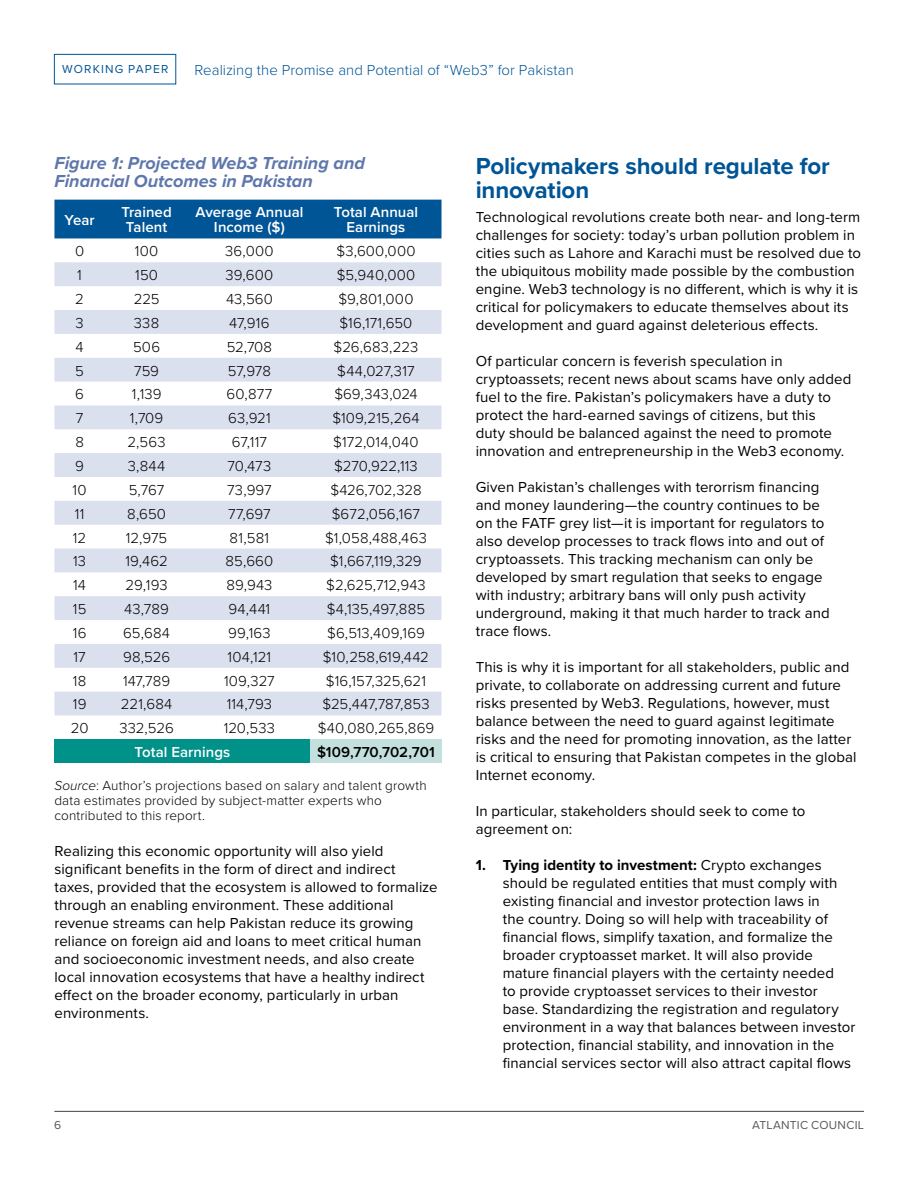
<style>
.page{position:relative;width:918px;height:1188px;background:#fff}
.page>*{position:absolute;margin:0;border:0;box-sizing:border-box;transform-origin:0 0}
.t1{font:700 24px/24px "Proxima Nova";letter-spacing:-.005em;color:#005596}
.t2{font:italic 700 18px/18px "Proxima Nova";color:#5e77ac}
.t3{font:15px/18px "Proxima Nova";letter-spacing:.005em;color:#000}
.t4{font:300 15px "Proxima Nova";letter-spacing:.005em;color:#000}
.t5{font:600 15px/15px "Proxima Nova";letter-spacing:.005em;color:#fff;text-align:center}
.t6{font:300 15px "Proxima Nova";letter-spacing:.005em;color:#005596}
.t7{font:600 15px "Proxima Nova";color:#000}
.t8{font:300 15px "Proxima Nova";letter-spacing:-.015em;color:#000}
.t9{font:300 13.5px/15px "Proxima Nova";letter-spacing:.01em;color:#000}
.t10{font:12px "Proxima Nova";letter-spacing:.02em;color:#58595b}
.t11{font:12px "Proxima Nova";letter-spacing:.095em;color:#005596}
.s1{font-style:italic}
.s2{font-weight:700}
</style>
<div class="page">
<hr style="left:54px;top:1111px;width:810px;height:1px;background:#58595b">
<div style="left:54px;top:54px;width:122px;height:30px;border:1px solid #005596"></div>
<div style="left:54px;top:200px;width:388px;height:38px;background:#005596"></div>
<svg style="left:54px;top:262px;width:388px;height:453px;fill:#dbe0ee"></svg>
<div style="left:54px;top:739px;width:256px;height:24px;background:#009189"></div>
<div style="left:310px;top:739px;width:132px;height:24px;background:#c3e0de"></div>
<p class="t11" style="left:62px;top:64px;width:107px">WORKING PAPER</p>
<p class="t6" style="left:194px;top:63px;width:381px">Realizing the Promise and Potential of “Web3” for Pakistan</p>
<p class="t2" style="left:54px;top:155px;width:312px">Figure 1: Projected Web3 Training and<br>Financial Outcomes in Pakistan</p>
<p class="t5" style="left:64px;top:213px;width:32px">Year</p>
<p class="t5" style="left:121px;top:206px;width:52px">Trained<br>Talent</p>
<p class="t5" style="left:195px;top:206px;width:109px">Average Annual<br>Income ($)</p>
<p class="t5" style="left:334px;top:206px;width:86px">Total Annual<br>Earnings</p>
<p class="t4" style="left:75px;top:245px;width:11px">0</p>
<p class="t4" style="left:135px;top:245px;width:25px">100</p>
<p class="t4" style="left:225px;top:245px;width:50px">36,000</p>
<p class="t4" style="left:336px;top:245px;width:81px">$3,600,000</p>
<p class="t4" style="left:77px;top:269px;width:6px">1</p>
<p class="t4" style="left:135px;top:269px;width:24px">150</p>
<p class="t4" style="left:226px;top:269px;width:49px">39,600</p>
<p class="t4" style="left:337px;top:269px;width:80px">$5,940,000</p>
<p class="t4" style="left:75px;top:293px;width:10px">2</p>
<p class="t4" style="left:134px;top:293px;width:27px">225</p>
<p class="t4" style="left:226px;top:293px;width:48px">43,560</p>
<p class="t4" style="left:338px;top:293px;width:77px">$9,801,000</p>
<p class="t4" style="left:76px;top:316px;width:10px">3</p>
<p class="t4" style="left:134px;top:316px;width:27px">338</p>
<p class="t4" style="left:229px;top:316px;width:42px">47,916</p>
<p class="t4" style="left:340px;top:316px;width:74px">$16,171,650</p>
<p class="t4" style="left:76px;top:340px;width:10px">4</p>
<p class="t4" style="left:133px;top:340px;width:28px">506</p>
<p class="t4" style="left:227px;top:340px;width:47px">52,708</p>
<p class="t4" style="left:334px;top:340px;width:86px">$26,683,223</p>
<p class="t4" style="left:75px;top:364px;width:10px">5</p>
<p class="t4" style="left:134px;top:364px;width:26px">759</p>
<p class="t4" style="left:228px;top:364px;width:45px">57,978</p>
<p class="t4" style="left:337px;top:364px;width:79px">$44,027,317</p>
<p class="t4" style="left:75px;top:388px;width:10px">6</p>
<p class="t4" style="left:132px;top:388px;width:31px">1,139</p>
<p class="t4" style="left:227px;top:388px;width:47px">60,877</p>
<p class="t4" style="left:334px;top:388px;width:85px">$69,343,024</p>
<p class="t4" style="left:76px;top:412px;width:9px">7</p>
<p class="t4" style="left:130px;top:412px;width:35px">1,709</p>
<p class="t4" style="left:228px;top:412px;width:44px">63,921</p>
<p class="t4" style="left:332px;top:412px;width:89px">$109,215,264</p>
<p class="t4" style="left:75px;top:436px;width:10px">8</p>
<p class="t4" style="left:128px;top:436px;width:40px">2,563</p>
<p class="t4" style="left:232px;top:436px;width:37px">67,117</p>
<p class="t4" style="left:333px;top:436px;width:87px">$172,014,040</p>
<p class="t4" style="left:75px;top:459px;width:10px">9</p>
<p class="t4" style="left:128px;top:459px;width:39px">3,844</p>
<p class="t4" style="left:228px;top:459px;width:45px">70,473</p>
<p class="t4" style="left:334px;top:459px;width:85px">$270,922,113</p>
<p class="t4" style="left:73px;top:483px;width:16px">10</p>
<p class="t4" style="left:129px;top:483px;width:37px">5,767</p>
<p class="t4" style="left:227px;top:483px;width:46px">73,997</p>
<p class="t8" style="left:330px;top:483px;width:93px">$426,702,328</p>
<p class="t4" style="left:75px;top:507px;width:11px">11</p>
<p class="t4" style="left:127px;top:507px;width:40px">8,650</p>
<p class="t4" style="left:228px;top:507px;width:44px">77,697</p>
<p class="t4" style="left:332px;top:507px;width:90px">$672,056,167</p>
<p class="t4" style="left:73px;top:531px;width:15px">12</p>
<p class="t4" style="left:126px;top:531px;width:43px">12,975</p>
<p class="t4" style="left:230px;top:531px;width:41px">81,581</p>
<p class="t4" style="left:325px;top:531px;width:103px">$1,058,488,463</p>
<p class="t4" style="left:73px;top:555px;width:14px">13</p>
<p class="t4" style="left:125px;top:555px;width:44px">19,462</p>
<p class="t4" style="left:226px;top:555px;width:49px">85,660</p>
<p class="t4" style="left:330px;top:555px;width:93px">$1,667,119,329</p>
<p class="t4" style="left:73px;top:579px;width:14px">14</p>
<p class="t4" style="left:126px;top:579px;width:44px">29,193</p>
<p class="t4" style="left:226px;top:579px;width:48px">89,943</p>
<p class="t4" style="left:326px;top:579px;width:101px">$2,625,712,943</p>
<p class="t4" style="left:73px;top:603px;width:15px">15</p>
<p class="t4" style="left:124px;top:603px;width:46px">43,789</p>
<p class="t4" style="left:229px;top:603px;width:43px">94,441</p>
<p class="t4" style="left:327px;top:603px;width:100px">$4,135,497,885</p>
<p class="t4" style="left:73px;top:626px;width:15px">16</p>
<p class="t4" style="left:123px;top:626px;width:48px">65,684</p>
<p class="t4" style="left:228px;top:626px;width:44px">99,163</p>
<p class="t4" style="left:327px;top:626px;width:99px">$6,513,409,169</p>
<p class="t4" style="left:74px;top:650px;width:14px">17</p>
<p class="t4" style="left:123px;top:650px;width:49px">98,526</p>
<p class="t4" style="left:228px;top:650px;width:45px">104,121</p>
<p class="t4" style="left:323px;top:650px;width:108px">$10,258,619,442</p>
<p class="t4" style="left:73px;top:674px;width:15px">18</p>
<p class="t4" style="left:123px;top:674px;width:49px">147,789</p>
<p class="t4" style="left:224px;top:674px;width:52px">109,327</p>
<p class="t4" style="left:326px;top:674px;width:101px">$16,157,325,621</p>
<p class="t4" style="left:73px;top:698px;width:15px">19</p>
<p class="t4" style="left:121px;top:698px;width:53px">221,684</p>
<p class="t4" style="left:227px;top:698px;width:47px">114,793</p>
<p class="t4" style="left:322px;top:698px;width:109px">$25,447,787,853</p>
<p class="t4" style="left:71px;top:722px;width:19px">20</p>
<p class="t4" style="left:119px;top:722px;width:56px">332,526</p>
<p class="t4" style="left:224px;top:722px;width:53px">120,533</p>
<p class="t4" style="left:318px;top:722px;width:118px">$40,080,265,869</p>
<p class="t5" style="left:135px;top:745px;width:97px">Total Earnings</p>
<p class="t7" style="left:317px;top:746px;width:119px">$109,770,702,701</p>
<p class="t9" style="left:54px;top:779px;width:374px"><span class="s1">Source</span>: Author’s projections based on salary and talent growth data estimates provided by subject-matter experts who contributed to this report.</p>
<p class="t3" style="left:54px;top:843px;width:385px">Realizing this economic opportunity will also yield significant benefits in the form of direct and indirect taxes, provided that the ecosystem is allowed to formalize through an enabling environment. These additional revenue streams can help Pakistan reduce its growing reliance on foreign aid and loans to meet critical human and socioeconomic investment needs, and also create local innovation ecosystems that have a healthy indirect effect on the broader economy, particularly in urban environments.</p>
<h1 class="t1" style="left:476px;top:155px;width:356px">Policymakers should regulate for innovation</h1>
<p class="t3" style="left:476px;top:209px;width:387px">Technological revolutions create both near- and long-term challenges for society: today’s urban pollution problem in cities such as Lahore and Karachi must be resolved due to the ubiquitous mobility made possible by the combustion engine. Web3 technology is no different, which is why it is critical for policymakers to educate themselves about its development and guard against deleterious effects.</p>
<p class="t3" style="left:476px;top:353px;width:377px">Of particular concern is feverish speculation in cryptoassets; recent news about scams have only added fuel to the fire. Pakistan’s policymakers have a duty to protect the hard-earned savings of citizens, but this<br>duty should be balanced against the need to promote innovation and entrepreneurship in the Web3 economy.</p>
<p class="t3" style="left:476px;top:479px;width:356px">Given Pakistan’s challenges with terorrism financing and money laundering—the country continues to be on the FATF grey list—it is important for regulators to also develop processes to track flows into and out of cryptoassets. This tracking mechanism can only be developed by smart regulation that seeks to engage with industry; arbitrary bans will only push activity underground, making it that much harder to track and trace flows.</p>
<p class="t3" style="left:476px;top:659px;width:382px">This is why it is important for all stakeholders, public and private, to collaborate on addressing current and future risks presented by Web3. Regulations, however, must balance between the need to guard against legitimate risks and the need for promoting innovation, as the latter is critical to ensuring that Pakistan competes in the global Internet economy.</p>
<p class="t3" style="left:476px;top:803px;width:331px">In particular, stakeholders should seek to come to agreement on:</p>
<p class="t3" style="left:503px;top:857px;width:354px;text-indent:-27px"><span class="s2">1. Tying identity to investment:</span> Crypto exchanges should be regulated entities that must comply with existing financial and investor protection laws in<br>the country. Doing so will help with traceability of financial flows, simplify taxation, and formalize the broader cryptoasset market. It will also provide mature financial players with the certainty needed<br>to provide cryptoasset services to their investor base. Standardizing the registration and regulatory environment in a way that balances between investor protection, financial stability, and innovation in the financial services sector will also attract capital flows</p>
<p class="t10" style="left:54px;top:1119px;width:9px">6</p>
<p class="t10" style="left:752px;top:1119px;width:113px">ATLANTIC COUNCIL</p>
</div>
